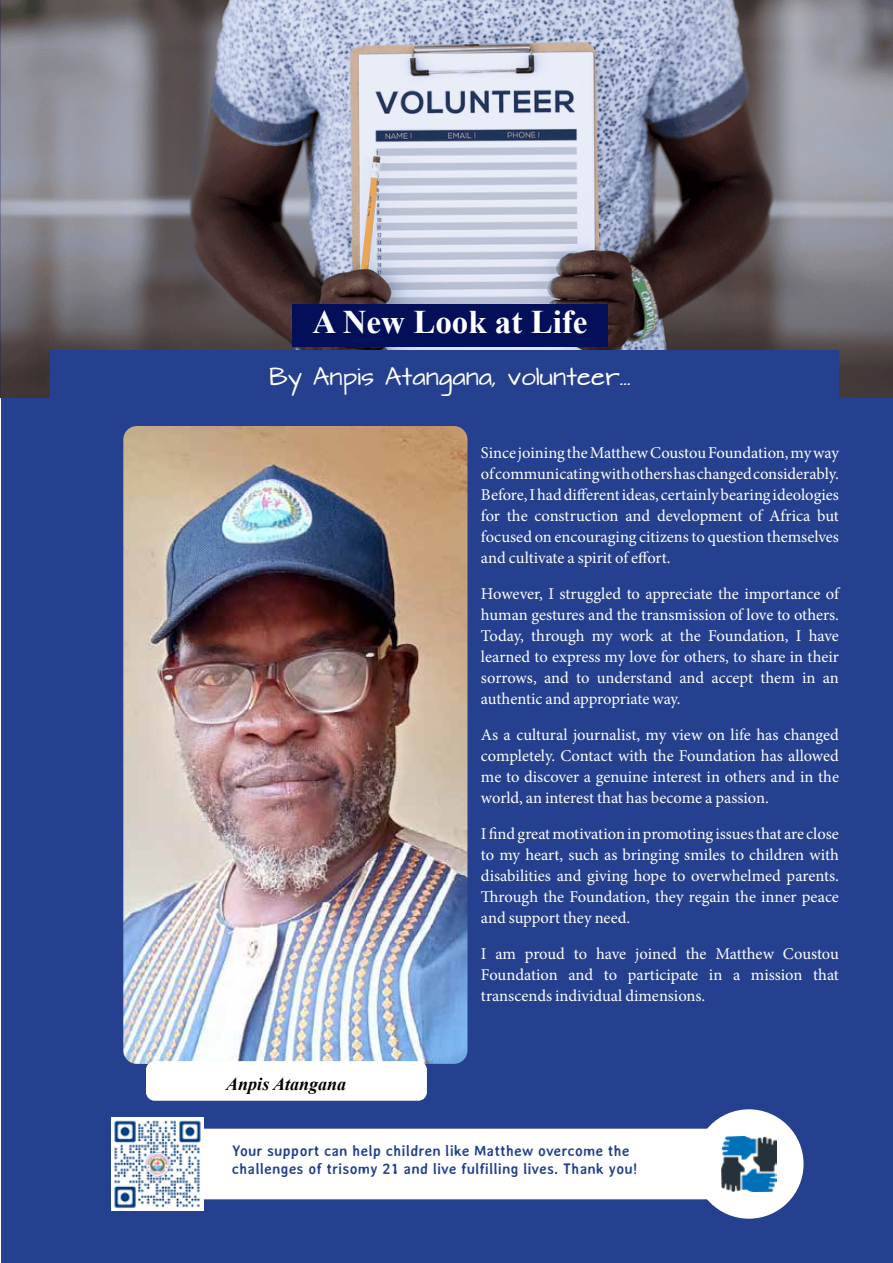
<style>
.page{position:relative;width:893px;height:1263px;background:#fff}
.page>*{position:absolute;margin:0;border:0;box-sizing:border-box;transform-origin:0 0}
.t1{font:700 33px "Times New Roman";color:#fff}
.t2{font:21px "Architects Daughter";color:#fff}
.t3{font:italic 700 18px "Times New Roman";color:#000}
.t4{font:16.5px/21px "Minion Pro";letter-spacing:-.005em;color:#fff;text-align:justify}
.t5{font:700 15px/18px "Averia Sans";color:#25408f}
</style>
<div class="page">
<div style="left:1px;top:243px;width:892px;height:1020px;background:#25408f"></div>
<img style="left:0;top:0;width:893px;height:397px">
<div style="left:50px;top:350px;width:789px;height:49px;background:#25408f"></div>
<div style="left:292px;top:304px;width:316px;height:43px;background:#031059"></div>
<div style="left:694px;top:1109px;width:109px;height:110px;background:#fff;border-radius:50%"></div>
<div style="left:121px;top:1129px;width:677px;height:70px;background:#fff;border-radius:35px"></div>
<img style="left:721px;top:1136px;width:55px;height:56px">
<img style="left:112px;top:1118px;width:92px;height:92px">
<img style="left:123px;top:426px;width:344px;height:638px">
<div style="left:146px;top:1061px;width:281px;height:40px;background:#fff;border-radius:9px"></div>
<img style="left:0;top:0;width:1px;height:396px">
<h1 class="t1" style="left:313px;top:298px;width:276px">A New Look at Life</h1>
<p class="t2" style="left:269px;top:365px;width:363px">By Anpis Atangana, volunteer...</p>
<p class="t3" style="left:226px;top:1071px;width:121px">Anpis Atangana</p>
<p class="t4" style="left:481px;top:442px;width:360px">Since joining the Matthew Coustou Foundation, my way of communicating with others has changed considerably.<br>Before, I had different ideas, certainly bearing ideologies for the construction and development of Africa but focused on encouraging citizens to question themselves and cultivate a spirit of effort.</p>
<p class="t4" style="left:481px;top:583px;width:359px">However, I struggled to appreciate the importance of human gestures and the transmission of love to others.<br>Today, through my work at the Foundation, I have learned to express my love for others, to share in their sorrows, and to understand and accept them in an authentic and appropriate way.</p>
<p class="t4" style="left:481px;top:724px;width:360px">As a cultural journalist, my view on life has changed completely. Contact with the Foundation has allowed me to discover a genuine interest in others and in the world, an interest that has become a passion.</p>
<p class="t4" style="left:481px;top:823px;width:360px">I find great motivation in promoting issues that are close to my heart, such as bringing smiles to children with disabilities and giving hope to overwhelmed parents.<br>Through the Foundation, they regain the inner peace and support they need.</p>
<p class="t4" style="left:481px;top:943px;width:360px">I am proud to have joined the Matthew Coustou Foundation and to participate in a mission that transcends individual dimensions.</p>
<p class="t5" style="left:232px;top:1141px;width:407px">Your support can help children like Matthew overcome the challenges of trisomy 21 and live fulfilling lives. Thank you!</p>
</div>
